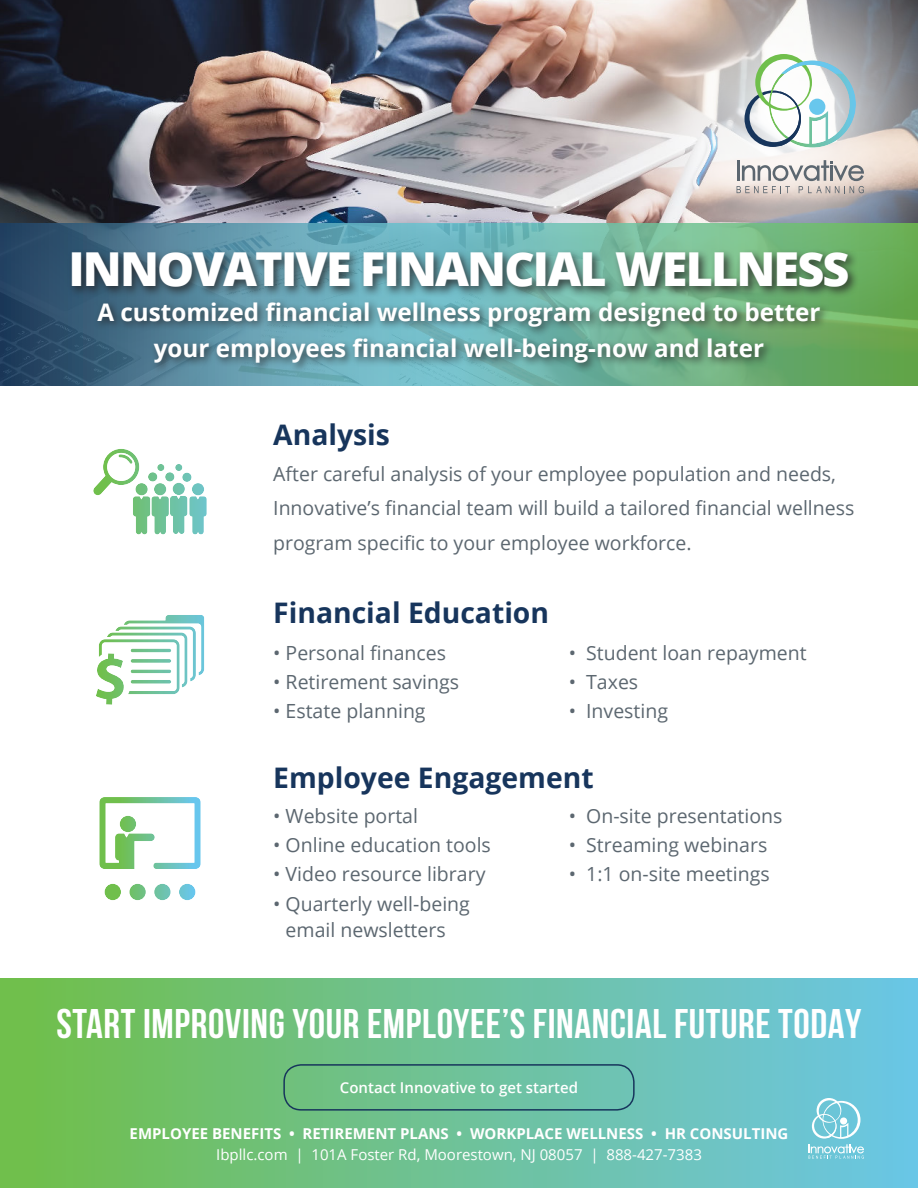
<style>
.page{position:relative;width:918px;height:1188px;background:#fff}
.page>*{position:absolute;margin:0;border:0;box-sizing:border-box;transform-origin:0 0}
.t1{font:800 46.8px "Open Sans";letter-spacing:-.04em;color:#fff}
.t2{font:700 41.25px "Bebas Neue";letter-spacing:.015em;color:#fff}
.t3{font:700 28.35px "Open Sans";color:#17355c}
.t4{font:700 24.3px/35.8px "Open Sans";color:#fff;text-align:center}
.t5{font:19.5px/34.5px "Open Sans";color:#5c6770}
.t6{font:700 15px "Open Sans";color:#fff}
.t7{font:15px "Open Sans";color:#fff}
.t8{font:600 15px "Open Sans";color:#fff}
</style>
<div class="page">
<img style="left:0;top:0;width:581px;height:223px">
<svg style="left:581px;top:0;width:337px;height:223px;background:#c1b9b6"></svg>
<svg style="left:745px;top:54px;width:111px;height:94px"></svg>
<svg style="left:737px;top:160px;width:127px;height:33px;background:#cac5c3"></svg>
<div style="left:0;top:978px;width:918px;height:210px;background:linear-gradient(to right,#71be49,#6cc6e7)"></div>
<svg style="left:808px;top:1098px;width:56px;height:61px;background:#8ad1df"></svg>
<svg style="left:0;top:223px;width:918px;height:163px;background:#599282"></svg>
<svg style="left:104px;top:884px;width:17px;height:16px"></svg>
<svg style="left:129px;top:884px;width:17px;height:16px"></svg>
<svg style="left:154px;top:884px;width:17px;height:16px"></svg>
<svg style="left:179px;top:884px;width:17px;height:16px"></svg>
<svg style="left:99px;top:797px;width:102px;height:72px"></svg>
<svg style="left:96px;top:615px;width:108px;height:90px"></svg>
<hr style="left:131px;top:649px;width:40px;height:3px;background:#fff;border-radius:2px">
<svg style="left:131px;top:659px;width:40px;height:4px"></svg>
<svg style="left:131px;top:669px;width:40px;height:4px"></svg>
<svg style="left:131px;top:680px;width:40px;height:4px"></svg>
<svg style="left:93px;top:449px;width:114px;height:85px"></svg>
<div style="left:283px;top:1064px;width:352px;height:47px;border:2px solid #17355c;border-radius:17px"></div>
<div style="left:94px;top:298px;width:737px;height:76px;background:#231f20;opacity:.75"></div>
<div style="left:67px;top:248px;width:792px;height:50px;background:#231f20;opacity:.75"></div>
<h1 class="t1" style="left:68px;top:243px;width:783px">INNOVATIVE FINANCIAL WELLNESS</h1>
<p class="t4" style="left:97px;top:294px;width:725px">A customized financial wellness program designed to better your employees financial well-being-now and later</p>
<h3 class="t3" style="left:273px;top:423px;width:118px">Analysis</h3>
<p class="t5" style="left:273px;top:458px;width:583px">After careful analysis of your employee population and needs,<br>Innovative’s financial team will build a tailored financial wellness program specific to your employee workforce.</p>
<h3 class="t3" style="left:273px;top:601px;width:277px">Financial Education</h3>
<p class="t5" style="left:273px;top:635px;width:174px">• Personal finances</p>
<p class="t5" style="left:569px;top:635px;width:239px">• Student loan repayment</p>
<p class="t5" style="left:273px;top:667px;width:187px">• Retirement savings</p>
<p class="t5" style="left:569px;top:667px;width:71px">• Taxes</p>
<p class="t5" style="left:273px;top:696px;width:154px">• Estate planning</p>
<p class="t5" style="left:569px;top:696px;width:101px">• Investing</p>
<h3 class="t3" style="left:273px;top:766px;width:322px">Employee Engagement</h3>
<p class="t5" style="left:273px;top:801px;width:146px">• Website portal</p>
<p class="t5" style="left:569px;top:801px;width:215px">• On-site presentations</p>
<p class="t5" style="left:273px;top:830px;width:219px">• Online education tools</p>
<p class="t5" style="left:569px;top:830px;width:200px">• Streaming webinars</p>
<p class="t5" style="left:273px;top:859px;width:214px">• Video resource library</p>
<p class="t5" style="left:569px;top:859px;width:202px">• 1:1 on-site meetings</p>
<p class="t5" style="left:286px;top:892px;width:186px;line-height:26.4px;text-indent:-12px">• Quarterly well-being email newsletters</p>
<h2 class="t2" style="left:56px;top:999px;width:807px">START IMPROVING YOUR EMPLOYEE’S FINANCIAL FUTURE TODAY</h2>
<p class="t8" style="left:340px;top:1082px;width:240px">Contact Innovative to get started</p>
<p class="t6" style="left:130px;top:1127px;width:660px">EMPLOYEE BENEFITS • RETIREMENT PLANS • WORKPLACE WELLNESS • HR CONSULTING</p>
<p class="t7" style="left:216px;top:1149px;width:487px">Ibpllc.com | 101A Foster Rd, Moorestown, NJ 08057 | 888-427-7383</p>
</div>
